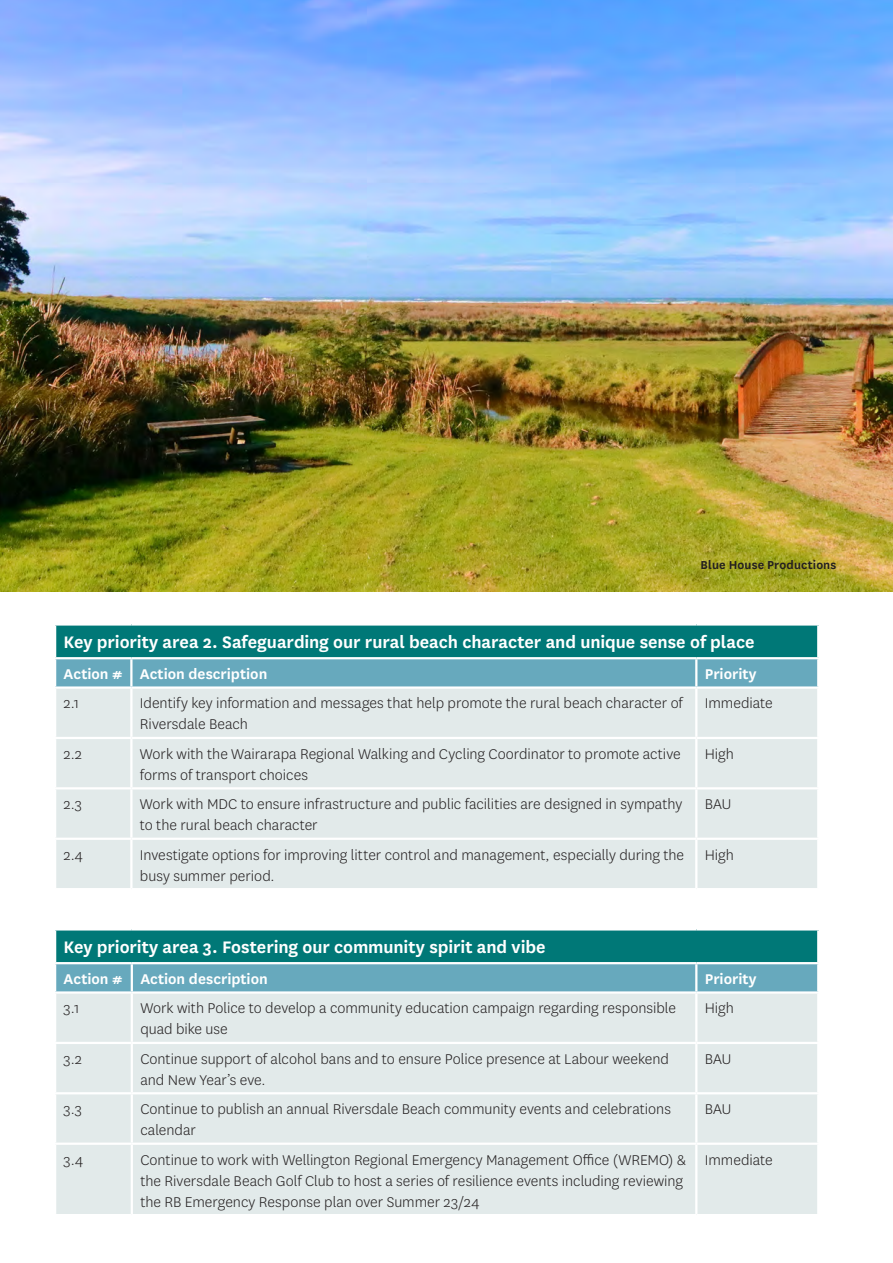
<style>
.page{position:relative;width:893px;height:1263px;background:#fff}
.page>*{position:absolute;margin:0;border:0;box-sizing:border-box;transform-origin:0 0}
.t1{font:600 19.5px "National";letter-spacing:-.005em;color:#fff}
.t2{font:300 16.5px/21px "National";color:#231f20}
.t3{font:600 16.5px "National";color:#fff}
.t4{font:600 13.5px "National";letter-spacing:.005em;color:#231f20}
</style>
<div class="page">
<img style="left:0;top:0;width:893px;height:591px">
<div style="left:55px;top:624px;width:763px;height:34px;background:#007877"></div>
<div style="left:56px;top:659px;width:761px;height:27px;background:#67a9bd"></div>
<div style="left:56px;top:689px;width:761px;height:199px;background:#e2eaea"></div>
<hr style="left:54px;top:623px;width:77px;height:3px;background:#fff">
<hr style="left:54px;top:626px;width:2px;height:31px;background:#fff">
<hr style="left:131px;top:623px;width:565px;height:3px;background:#fff">
<hr style="left:696px;top:623px;width:123px;height:3px;background:#fff">
<hr style="left:817px;top:626px;width:2px;height:31px;background:#fff">
<hr style="left:54px;top:657px;width:77px;height:2px;background:#fff">
<hr style="left:131px;top:657px;width:565px;height:2px;background:#fff">
<hr style="left:130px;top:659px;width:3px;height:27px;background:#fff">
<hr style="left:696px;top:657px;width:123px;height:2px;background:#fff">
<hr style="left:695px;top:659px;width:2px;height:27px;background:#fff">
<hr style="left:130px;top:689px;width:3px;height:48px;background:#fff">
<hr style="left:695px;top:689px;width:2px;height:48px;background:#fff">
<hr style="left:54px;top:737px;width:77px;height:2px;background:#fff">
<hr style="left:131px;top:737px;width:565px;height:2px;background:#fff">
<hr style="left:130px;top:739px;width:3px;height:48px;background:#fff">
<hr style="left:696px;top:737px;width:123px;height:2px;background:#fff">
<hr style="left:695px;top:739px;width:2px;height:48px;background:#fff">
<hr style="left:54px;top:787px;width:77px;height:2px;background:#fff">
<hr style="left:131px;top:787px;width:565px;height:2px;background:#fff">
<hr style="left:130px;top:789px;width:3px;height:49px;background:#fff">
<hr style="left:696px;top:787px;width:123px;height:2px;background:#fff">
<hr style="left:695px;top:789px;width:2px;height:49px;background:#fff">
<hr style="left:54px;top:838px;width:77px;height:2px;background:#fff">
<hr style="left:131px;top:838px;width:565px;height:2px;background:#fff">
<hr style="left:130px;top:840px;width:3px;height:48px;background:#fff">
<hr style="left:696px;top:838px;width:123px;height:2px;background:#fff">
<hr style="left:695px;top:840px;width:2px;height:48px;background:#fff">
<div style="left:55px;top:929px;width:763px;height:34px;background:#007877"></div>
<div style="left:56px;top:964px;width:761px;height:27px;background:#67a9bd"></div>
<div style="left:56px;top:994px;width:761px;height:220px;background:#e2eaea"></div>
<hr style="left:54px;top:928px;width:78px;height:2px;background:#fff">
<hr style="left:54px;top:930px;width:2px;height:32px;background:#fff">
<hr style="left:132px;top:928px;width:564px;height:2px;background:#fff">
<hr style="left:696px;top:928px;width:123px;height:2px;background:#fff">
<hr style="left:817px;top:930px;width:2px;height:32px;background:#fff">
<hr style="left:54px;top:962px;width:78px;height:2px;background:#fff">
<hr style="left:132px;top:962px;width:564px;height:2px;background:#fff">
<hr style="left:131px;top:964px;width:2px;height:27px;background:#fff">
<hr style="left:696px;top:962px;width:123px;height:2px;background:#fff">
<hr style="left:695px;top:964px;width:2px;height:27px;background:#fff">
<hr style="left:131px;top:994px;width:2px;height:48px;background:#fff">
<hr style="left:695px;top:994px;width:2px;height:48px;background:#fff">
<hr style="left:54px;top:1042px;width:78px;height:2px;background:#fff">
<hr style="left:132px;top:1042px;width:564px;height:2px;background:#fff">
<hr style="left:131px;top:1044px;width:2px;height:48px;background:#fff">
<hr style="left:696px;top:1042px;width:123px;height:2px;background:#fff">
<hr style="left:695px;top:1044px;width:2px;height:48px;background:#fff">
<hr style="left:54px;top:1092px;width:78px;height:2px;background:#fff">
<hr style="left:132px;top:1092px;width:564px;height:2px;background:#fff">
<hr style="left:131px;top:1094px;width:2px;height:48px;background:#fff">
<hr style="left:696px;top:1092px;width:123px;height:2px;background:#fff">
<hr style="left:695px;top:1094px;width:2px;height:48px;background:#fff">
<hr style="left:54px;top:1142px;width:78px;height:3px;background:#fff">
<hr style="left:132px;top:1142px;width:564px;height:3px;background:#fff">
<hr style="left:131px;top:1145px;width:2px;height:69px;background:#fff">
<hr style="left:696px;top:1142px;width:123px;height:3px;background:#fff">
<hr style="left:695px;top:1145px;width:2px;height:69px;background:#fff">
<p class="t4" style="left:701px;top:556px;width:137px">Blue House Productions</p>
<p class="t1" style="left:64px;top:628px;width:693px">Key priority area 2. Safeguarding our rural beach character and unique sense of place</p>
<p class="t3" style="left:64px;top:663px;width:205px">Action # Action description</p>
<p class="t3" style="left:705px;top:663px;width:53px">Priority</p>
<p class="t2" style="left:64px;top:692px;width:17px">2.1</p>
<p class="t2" style="left:140px;top:692px;width:544px">Identify key information and messages that help promote the rural beach character of<br>Riversdale Beach</p>
<p class="t2" style="left:705px;top:692px;width:69px">Immediate</p>
<p class="t2" style="left:64px;top:743px;width:20px">2.2</p>
<p class="t2" style="left:140px;top:743px;width:542px">Work with the Wairarapa Regional Walking and Cycling Coordinator to promote active forms of transport choices</p>
<p class="t2" style="left:705px;top:743px;width:31px">High</p>
<p class="t2" style="left:64px;top:793px;width:20px">2.3</p>
<p class="t2" style="left:140px;top:793px;width:544px">Work with MDC to ensure infrastructure and public facilities are designed in sympathy to the rural beach character</p>
<p class="t2" style="left:705px;top:793px;width:28px">BAU</p>
<p class="t2" style="left:64px;top:844px;width:21px">2.4</p>
<p class="t2" style="left:140px;top:844px;width:546px">Investigate options for improving litter control and management, especially during the busy summer period.</p>
<p class="t2" style="left:705px;top:844px;width:31px">High</p>
<p class="t1" style="left:64px;top:933px;width:483px">Key priority area 3. Fostering our community spirit and vibe</p>
<p class="t3" style="left:64px;top:967px;width:206px">Action # Action description</p>
<p class="t3" style="left:705px;top:967px;width:53px">Priority</p>
<p class="t2" style="left:64px;top:997px;width:17px">3.1</p>
<p class="t2" style="left:140px;top:997px;width:537px">Work with Police to develop a community education campaign regarding responsible quad bike use</p>
<p class="t2" style="left:705px;top:997px;width:31px">High</p>
<p class="t2" style="left:64px;top:1048px;width:20px">3.2</p>
<p class="t2" style="left:140px;top:1048px;width:530px">Continue support of alcohol bans and to ensure Police presence at Labour weekend and New Year’s eve.</p>
<p class="t2" style="left:705px;top:1048px;width:28px">BAU</p>
<p class="t2" style="left:64px;top:1098px;width:20px">3.3</p>
<p class="t2" style="left:140px;top:1098px;width:532px">Continue to publish an annual Riversdale Beach community events and celebrations calendar</p>
<p class="t2" style="left:705px;top:1098px;width:28px">BAU</p>
<p class="t2" style="left:64px;top:1148px;width:21px">3.4</p>
<p class="t2" style="left:140px;top:1148px;width:547px">Continue to work with Wellington Regional Emergency Management Office (WREMO) &amp; the Riversdale Beach Golf Club to host a series of resilience events including reviewing the RB Emergency Response plan over Summer 23/24</p>
<p class="t2" style="left:705px;top:1148px;width:69px">Immediate</p>
</div>
